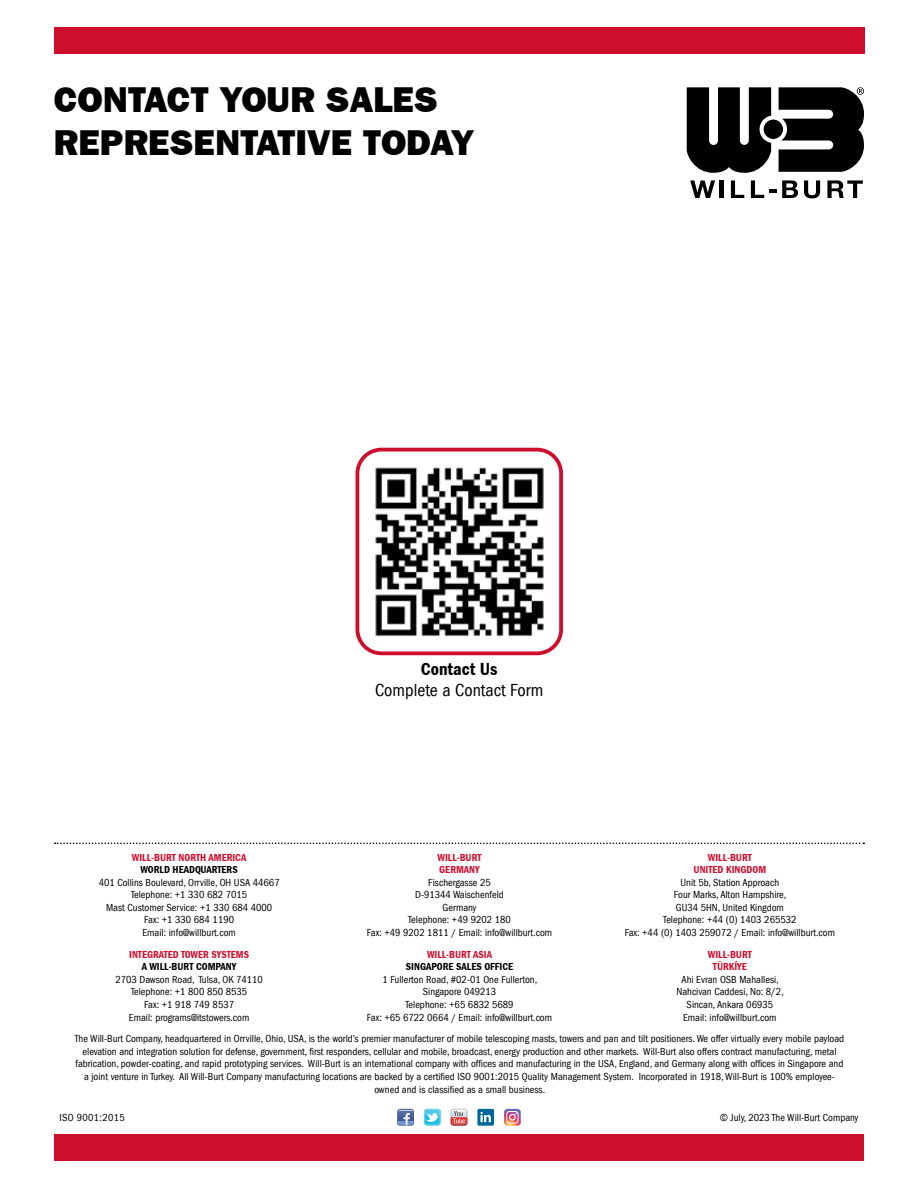
<style>
.page{position:relative;width:918px;height:1188px;background:#fff}
.page>*{position:absolute;margin:0;border:0;box-sizing:border-box;transform-origin:0 0}
.t1{font:800 36px/43.2px "ITC Franklin Gothic";color:#000}
.t2{font:condensed 18px "Franklin Gothic LT";color:#000}
.t3{font:600 condensed 18px "ITC Franklin Gothic";color:#000}
.t4{font:condensed 10.5px/12.6px "Franklin Gothic LT";color:#000;text-align:center}
.t5{font:600 condensed 10.5px/12.6px "ITC Franklin Gothic";color:#ce0e2d;text-align:center}
.t6{font:600 condensed 10.5px "ITC Franklin Gothic";color:#000}
.t7{font:condensed 10.5px "Franklin Gothic LT";letter-spacing:.03em;color:#000}
</style>
<div class="page">
<img style="left:375px;top:467px;width:169px;height:170px">
<div style="left:356px;top:448px;width:207px;height:207px;border:4px solid #ce0e2d;border-radius:24px"></div>
<div style="left:54px;top:27px;width:810px;height:27px;background:#ce0e2d"></div>
<div style="left:54px;top:1134px;width:810px;height:27px;background:#ce0e2d"></div>
<svg style="left:690px;top:180px;width:25px;height:18px"></svg>
<hr style="left:720px;top:180px;width:4px;height:18px;background:#000">
<svg style="left:731px;top:180px;width:13px;height:18px"></svg>
<svg style="left:751px;top:180px;width:47px;height:18px"></svg>
<svg style="left:804px;top:180px;width:16px;height:18px"></svg>
<svg style="left:827px;top:180px;width:36px;height:18px"></svg>
<svg style="left:687px;top:87px;width:177px;height:86px"></svg>
<svg style="left:55px;top:843px;width:809px;height:1px"></svg>
<svg style="left:397px;top:1109px;width:17px;height:17px"></svg>
<svg style="left:451px;top:1109px;width:16px;height:17px"></svg>
<svg style="left:424px;top:1109px;width:17px;height:17px"></svg>
<svg style="left:424px;top:1109px;width:17px;height:16px"></svg>
<div style="left:477px;top:1109px;width:17px;height:17px;background:#01679a;border-radius:2px"></div>
<svg style="left:480px;top:1112px;width:11px;height:10px"></svg>
<svg style="left:504px;top:1109px;width:17px;height:17px"></svg>
<h1 class="t1" style="left:54px;top:78px;width:422px">CONTACT YOUR SALES<br>REPRESENTATIVE TODAY</h1>
<p class="t5" style="left:132px;top:851px;width:116px">WILL-BURT NORTH AMERICA</p>
<p class="t6" style="left:141px;top:864px;width:99px">WORLD HEADQUARTERS</p>
<h2 class="t3" style="left:421px;top:659px;width:78px">Contact Us</h2>
<h2 class="t2" style="left:375px;top:680px;width:170px">Complete a Contact Form</h2>
<p class="t5" style="left:438px;top:851px;width:45px;text-align:left">WILL-BURT<br>GERMANY</p>
<p class="t5" style="left:694px;top:851px;width:74px">WILL-BURT<br>UNITED KINGDOM</p>
<p class="t4" style="left:99px;top:876px;width:183px">401 Collins Boulevard, Orrville, OH USA 44667<br>Telephone: +1 330 682 7015<br>Mast Customer Service: +1 330 684 4000<br>Fax: +1 330 684 1190<br>Email: info@willburt.com</p>
<p class="t4" style="left:367px;top:876px;width:187px">Fischergasse 25<br>D-91344 Waischenfeld<br>Germany<br>Telephone: +49 9202 180<br>Fax: +49 9202 1811 / Email: info@willburt.com</p>
<p class="t4" style="left:625px;top:876px;width:212px">Unit 5b, Station Approach<br>Four Marks, Alton Hampshire,<br>GU34 5HN, United Kingdom<br>Telephone: +44 (0) 1403 265532<br>Fax: +44 (0) 1403 259072 / Email: info@willburt.com</p>
<p class="t5" style="left:129px;top:948px;width:121px">INTEGRATED TOWER SYSTEMS</p>
<p class="t6" style="left:142px;top:961px;width:96px">A WILL-BURT COMPANY</p>
<p class="t5" style="left:427px;top:948px;width:67px">WILL-BURT ASIA</p>
<p class="t6" style="left:406px;top:961px;width:109px">SINGAPORE SALES OFFICE</p>
<p class="t5" style="left:708px;top:948px;width:45px">WILL-BURT<br>TÜRKÍYE</p>
<p class="t4" style="left:115px;top:973px;width:149px">2703 Dawson Road, Tulsa, OK 74110<br>Telephone: +1 800 850 8535<br>Fax: +1 918 749 8537<br>Email: programs@itstowers.com</p>
<p class="t4" style="left:367px;top:973px;width:187px">1 Fullerton Road, #02-01 One Fullerton,<br>Singapore 049213<br>Telephone: +65 6832 5689<br>Fax: +65 6722 0664 / Email: info@willburt.com</p>
<p class="t4" style="left:676px;top:973px;width:109px">Ahi Evran OSB Mahallesi,<br>Nahcivan Caddesi, No: 8/2,<br>Sincan, Ankara 06935<br>Email: info@willburt.com</p>
<p class="t4" style="left:75px;top:1032px;width:771px">The Will-Burt Company, headquartered in Orrville, Ohio, USA, is the world’s premier manufacturer of mobile telescoping masts, towers and pan and tilt positioners. We offer virtually every mobile payload elevation and integration solution for defense, government, first responders, cellular and mobile, broadcast, energy production and other markets. Will-Burt also offers contract manufacturing, metal fabrication, powder-coating, and rapid prototyping services. Will-Burt is an international company with offices and manufacturing in the USA, England, and Germany along with offices in Singapore and a joint venture in Turkey. All Will-Burt Company manufacturing locations are backed by a certified ISO 9001:2015 Quality Management System. Incorporated in 1918, Will-Burt is 100% employee&shy;owned and is classified as a small business.</p>
<p class="t7" style="left:59px;top:1111px;width:67px">ISO 9001:2015</p>
<p class="t4" style="left:720px;top:1111px;width:140px">© July, 2023 The Will-Burt Company</p>
</div>
